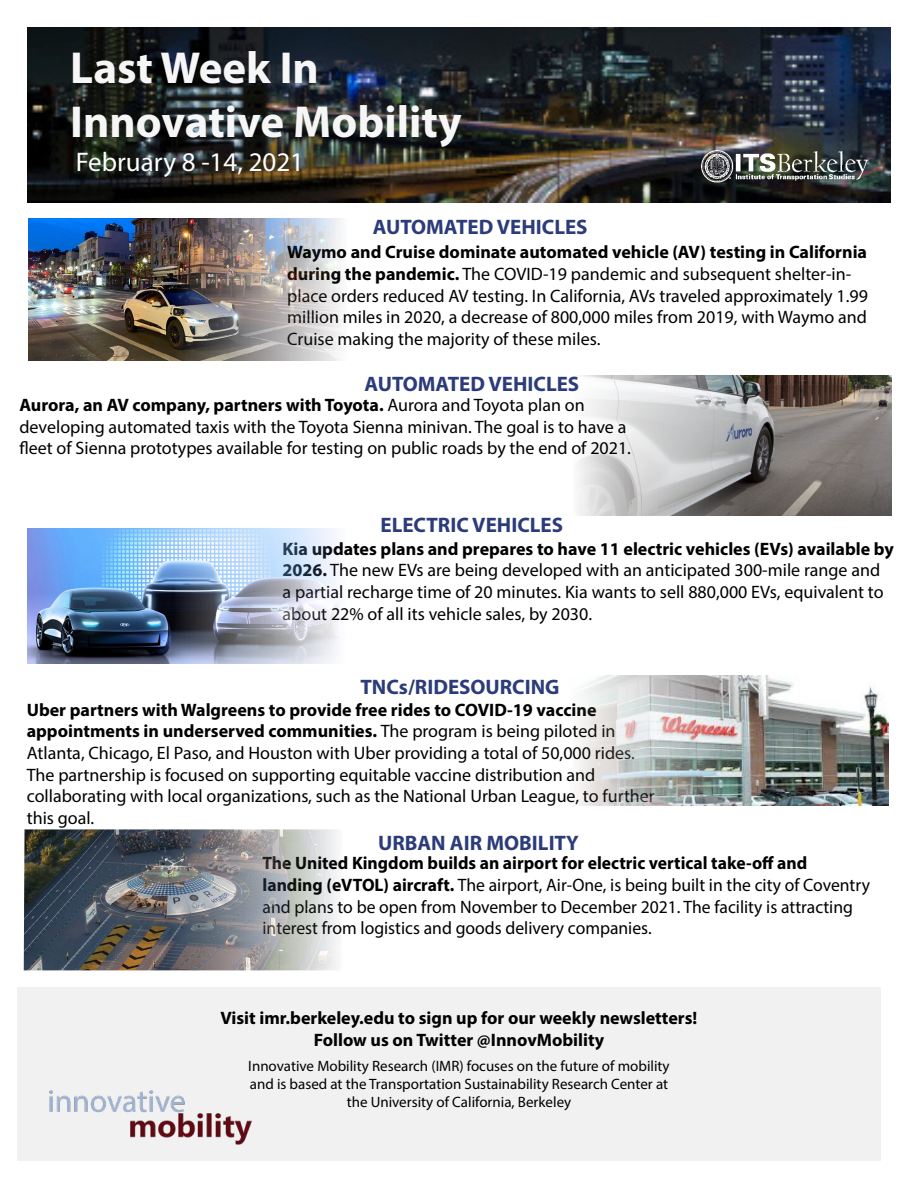
<style>
.page{position:relative;width:918px;height:1188px;background:#fff}
.page>*{position:absolute;margin:0;border:0;box-sizing:border-box;transform-origin:0 0}
.t1{font:700 45px/54px "Myriad Pro";color:#f6f6f6}
.t2{font:27px "Myriad Pro";color:#fff}
.t3{font:700 21px "Myriad Pro";color:#2c3c7a}
.t4{font:18px/21.6px "Myriad Pro";color:#000}
.t5{font:700 18px/21.6px "Myriad Pro";color:#000;text-align:center}
.t6{font:15px/18px "Myriad Pro";color:#000;text-align:center}
.s1{font-weight:700}
</style>
<div class="page">
<img style="left:27px;top:27px;width:864px;height:176px">
<img style="left:577px;top:676px;width:311px;height:130px">
<div style="left:17px;top:988px;width:864px;height:173px;background:#f1f1f1"></div>
<img style="left:49px;top:1090px;width:203px;height:55px">
<img style="left:27px;top:529px;width:312px;height:134px">
<img style="left:28px;top:218px;width:314px;height:143px">
<img style="left:578px;top:376px;width:314px;height:140px">
<img style="left:689px;top:141px;width:190px;height:56px">
<img style="left:24px;top:829px;width:315px;height:141px">
<h1 class="t1" style="left:70px;top:39px;width:393px">Last Week In<br>Innovative Mobility</h1>
<h2 class="t2" style="left:76px;top:145px;width:230px">February 8 -14, 2021</h2>
<p class="t3" style="left:373px;top:214px;width:216px">AUTOMATED VEHICLES</p>
<p class="t4" style="left:287px;top:241px;width:582px"><span class="s1">Waymo and Cruise dominate automated vehicle (AV) testing in California during the pandemic.</span> The COVID-19 pandemic and subsequent shelter-in&shy;place orders reduced AV testing. In California, AVs traveled approximately 1.99 million miles in 2020, a decrease of 800,000 miles from 2019, with Waymo and Cruise making the majority of these miles.</p>
<p class="t3" style="left:365px;top:371px;width:216px">AUTOMATED VEHICLES</p>
<p class="t4" style="left:19px;top:394px;width:613px"><span class="s1">Aurora, an AV company, partners with Toyota.</span> Aurora and Toyota plan on developing automated taxis with the Toyota Sienna minivan. The goal is to have a fleet of Sienna prototypes available for testing on public roads by the end of 2021.</p>
<p class="t3" style="left:380px;top:511px;width:184px">ELECTRIC VEHICLES</p>
<p class="t4" style="left:283px;top:538px;width:613px"><span class="s1">Kia updates plans and prepares to have 11 electric vehicles (EVs) available by 2026.</span> The new EVs are being developed with an anticipated 300-mile range and<br>a partial recharge time of 20 minutes. Kia wants to sell 880,000 EVs, equivalent to about 22% of all its vehicle sales, by 2030.</p>
<p class="t3" style="left:360px;top:673px;width:201px">TNCs/RIDESOURCING</p>
<p class="t4" style="left:27px;top:699px;width:630px"><span class="s1">Uber partners with Walgreens to provide free rides to COVID-19 vaccine appointments in underserved communities.</span> The program is being piloted in Atlanta, Chicago, El Paso, and Houston with Uber providing a total of 50,000 rides.<br>The partnership is focused on supporting equitable vaccine distribution and collaborating with local organizations, such as the National Urban League, to further this goal.</p>
<p class="t3" style="left:378px;top:829px;width:202px">URBAN AIR MOBILITY</p>
<p class="t4" style="left:263px;top:852px;width:609px"><span class="s1">The United Kingdom builds an airport for electric vertical take-off and landing (eVTOL) aircraft.</span> The airport, Air-One, is being built in the city of Coventry and plans to be open from November to December 2021. The facility is attracting interest from logistics and goods delivery companies.</p>
<p class="t5" style="left:221px;top:1007px;width:478px">Visit imr.berkeley.edu to sign up for our weekly newsletters!<br>Follow us on Twitter @InnovMobility</p>
<p class="t6" style="left:248px;top:1057px;width:423px">Innovative Mobility Research (IMR) focuses on the future of mobility and is based at the Transportation Sustainability Research Center at the University of California, Berkeley</p>
</div>
